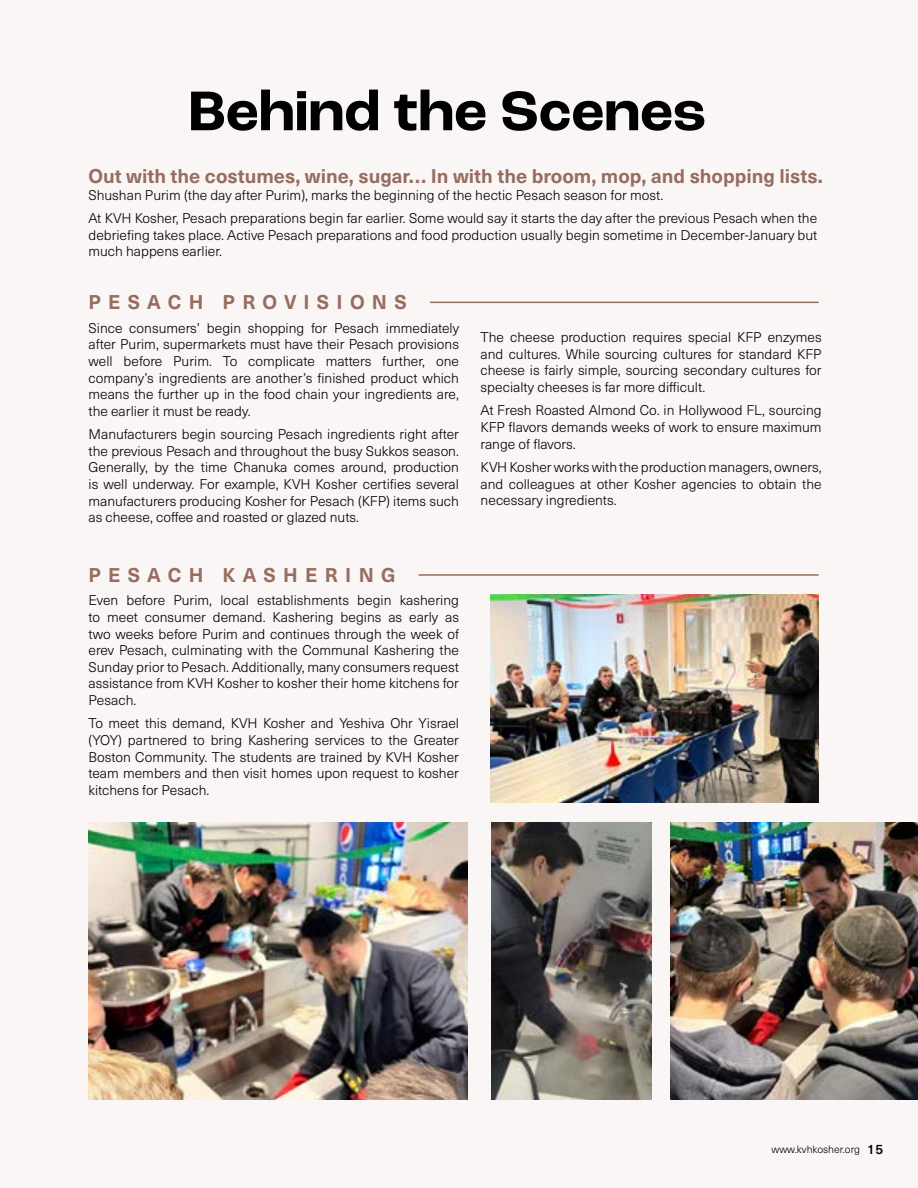
<style>
.page{position:relative;width:918px;height:1188px;background:#f9f6f5}
.page>*{position:absolute;margin:0;border:0;box-sizing:border-box;transform-origin:0 0}
.t1{font:700 58.65px "Roc Grotesk";color:#000}
.t2{font:700 19.5px "Neue Haas Unica W1 G";color:#976d60}
.t3{font:700 19.5px "Neue Haas Unica W1 G";letter-spacing:.375em;color:#976d60}
.t4{font:300 13.8px/16.6px "Neue Haas Unica W1 G";color:#000;text-align:justify}
.t5{font:300 10.5px "Neue Haas Unica W1 G";color:#000}
.s1{font-weight:500;font-size:13.5px}
</style>
<div class="page">
<hr style="left:430px;top:302px;width:389px;height:1px;background:#976d60">
<hr style="left:418px;top:574px;width:401px;height:2px;background:#976d60">
<img style="left:490px;top:594px;width:329px;height:208px">
<img style="left:670px;top:822px;width:248px;height:278px">
<img style="left:492px;top:822px;width:159px;height:278px">
<img style="left:89px;top:822px;width:379px;height:278px">
<h1 class="t1" style="left:188px;top:74px;width:519px">Behind the Scenes</h1>
<h2 class="t2" style="left:89px;top:161px;width:736px">Out with the costumes, wine, sugar… In with the broom, mop, and shopping lists.</h2>
<p class="t4" style="left:89px;top:182px;width:730px;line-height:23.4px">Shushan Purim (the day after Purim), marks the beginning of the hectic Pesach season for most.<br>At KVH Kosher, Pesach preparations begin far earlier. Some would say it starts the day after the previous Pesach when the</p>
<p class="t4" style="left:89px;top:226px;width:730px">debriefing takes place. Active Pesach preparations and food production usually begin sometime in December-January but much happens earlier.</p>
<h2 class="t3" style="left:89px;top:288px;width:320px">PESACH PROVISIONS</h2>
<p class="t4" style="left:89px;top:319px;width:372px">Since consumers’ begin shopping for Pesach immediately after Purim, supermarkets must have their Pesach provisions well before Purim. To complicate matters further, one company’s ingredients are another’s finished product which means the further up in the food chain your ingredients are, the earlier it must be ready.</p>
<p class="t4" style="left:89px;top:425px;width:372px">Manufacturers begin sourcing Pesach ingredients right after the previous Pesach and throughout the busy Sukkos season.<br>Generally, by the time Chanuka comes around, production is well underway. For example, KVH Kosher certifies several manufacturers producing Kosher for Pesach (KFP) items such as cheese, coffee and roasted or glazed nuts.</p>
<p class="t4" style="left:481px;top:328px;width:343px">The cheese production requires special KFP enzymes and cultures. While sourcing cultures for standard KFP cheese is fairly simple, sourcing secondary cultures for specialty cheeses is far more difficult.</p>
<p class="t4" style="left:481px;top:401px;width:343px">At Fresh Roasted Almond Co. in Hollywood FL, sourcing KFP flavors demands weeks of work to ensure maximum range of flavors.</p>
<p class="t4" style="left:481px;top:458px;width:343px">KVH Kosher works with the production managers, owners, and colleagues at other Kosher agencies to obtain the necessary ingredients.</p>
<h2 class="t3" style="left:89px;top:560px;width:309px">PESACH KASHERING</h2>
<p class="t4" style="left:89px;top:591px;width:372px">Even before Purim, local establishments begin kashering to meet consumer demand. Kashering begins as early as two weeks before Purim and continues through the week of erev Pesach, culminating with the Communal Kashering the Sunday prior to Pesach. Additionally, many consumers request assistance from KVH Kosher to kosher their home kitchens for Pesach.</p>
<p class="t4" style="left:89px;top:715px;width:372px">To meet this demand, KVH Kosher and Yeshiva Ohr Yisrael (YOY) partnered to bring Kashering services to the Greater Boston Community. The students are trained by KVH Kosher team members and then visit homes upon request to kosher kitchens for Pesach.</p>
<p class="t5" style="left:772px;top:1141px;width:113px">www.kvhkosher.org <span class="s1">15</span></p>
</div>
